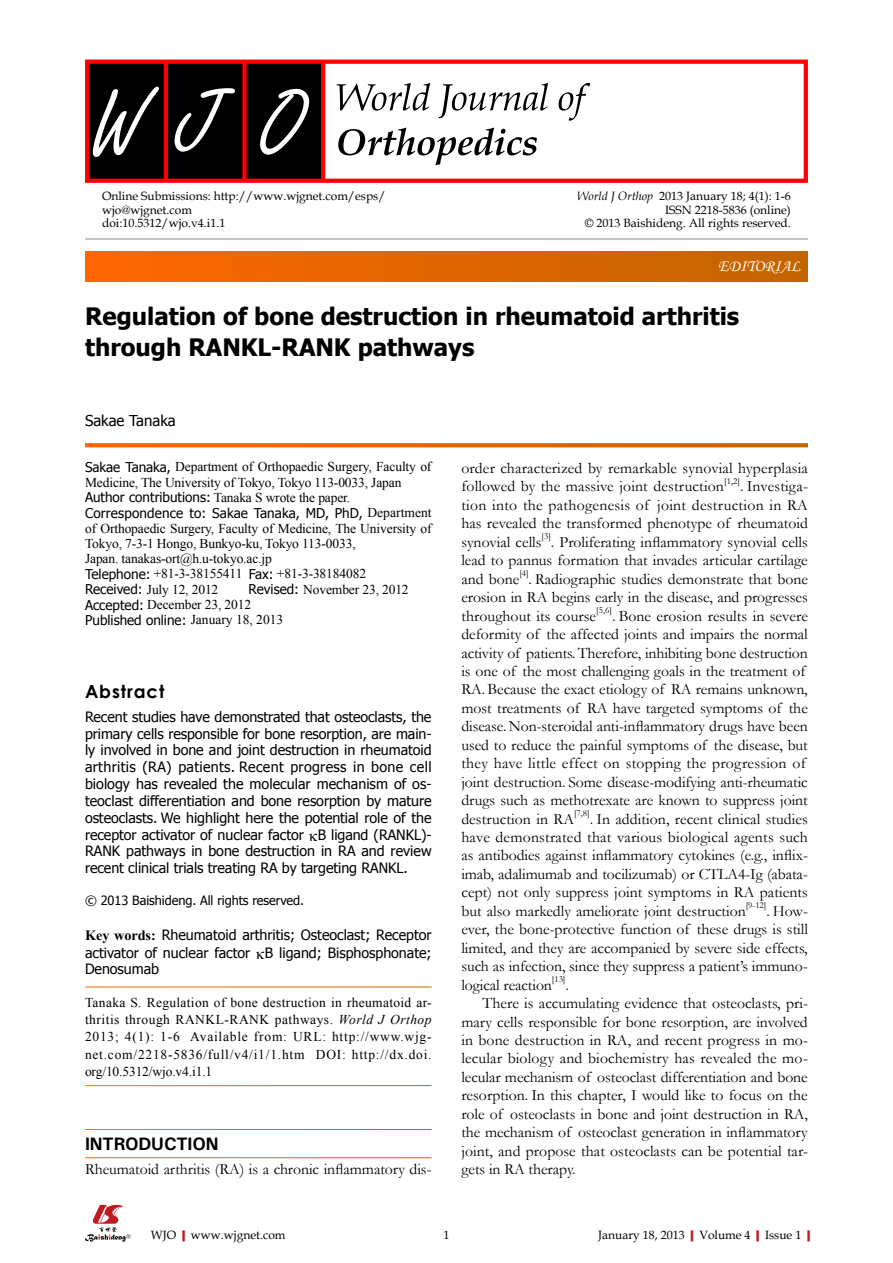
<style>
.page{position:relative;width:893px;height:1263px;background:#fff}
.page>*{position:absolute;margin:0;border:0;box-sizing:border-box;transform-origin:0 0}
.t1{font:700 24px/31.5px "Tahoma";color:#000}
.t2{font:700 18px "Univers";letter-spacing:-.01em;color:#000}
.t3{font:700 18px "Century Gothic";letter-spacing:.05em;color:#000}
.t4{font:16.5px "Monotype Corsiva";color:#fff}
.t5{font:15.75px/18.5px "Garamond";letter-spacing:-.005em;color:#000;text-align:justify}
.t6{font:15px "Tahoma";color:#000}
.t7{font:14.25px/17px "Tahoma";letter-spacing:-.005em;color:#000}
.t8{font:13.5px/15.3px "Times New Roman";letter-spacing:-.01em;color:#000}
.t9{font:13.5px "Tahoma";letter-spacing:.005em;color:#000}
.t10{font:12.75px "Tahoma";letter-spacing:-.005em;color:#000}
.t11{font:12px/13.5px "Book Antiqua";color:#000}
.t12{font:9.15px "Garamond";color:#000}
.s1{font-style:italic}
.s2{font-family:"Tahoma"}
.s3{font-family:"Times New Roman"}
.s4{font-family:"Times New Roman";font-weight:700}
.s5{font-weight:700;color:#c01920}
</style>
<div class="page">
<div style="left:85px;top:252px;width:723px;height:29px;background:linear-gradient(to right,#f60,#c16500)"></div>
<svg style="left:85px;top:443px;width:723px;height:4px;background:#e16a09"></svg>
<hr style="left:85px;top:239px;width:723px;height:1px;background:#898989">
<div style="left:87px;top:61px;width:236px;height:121px;background:#000"></div>
<hr style="left:164px;top:61px;width:4px;height:121px;background:#f00">
<div style="left:242px;top:61px;width:5px;height:121px;background:#f00"></div>
<hr style="left:321px;top:61px;width:4px;height:121px;background:#f00">
<div style="left:85px;top:60px;width:723px;height:123px;border:4px solid #f00"></div>
<svg style="left:260px;top:89px;width:49px;height:66px"></svg>
<svg style="left:175px;top:88px;width:60px;height:64px"></svg>
<svg style="left:93px;top:87px;width:66px;height:70px"></svg>
<svg style="left:337px;top:83px;width:253px;height:38px"></svg>
<svg style="left:338px;top:128px;width:199px;height:37px"></svg>
<svg style="left:85px;top:1205px;width:46px;height:37px"></svg>
<p class="t11" style="left:102px;top:189px;width:285px">Online Submissions: http://www.wjgnet.com/esps/ wjo@wjgnet.com<br>doi:10.5312/wjo.v4.i1.</p>
<p class="t11" style="left:577px;top:189px;width:215px;text-align:right"><span class="s1">World J Orthop</span> 2013 January 18; 4(1): -6<br>ISSN 2218-5836 (online)<br>© 2013 Baishideng. All rights reserved.</p>
<p class="t4" style="left:718px;top:256px;width:84px">EDITORIAL</p>
<h1 class="t1" style="left:85px;top:298px;width:656px">Regulation of bone destruction in rheumatoid arthritis through RANKL-RANK pathways</h1>
<p class="t6" style="left:85px;top:410px;width:92px">Sakae Tanaka</p>
<p class="t8" style="left:85px;top:459px;width:348px"><span class="s2">Sakae Tanaka,</span> Department of Orthopaedic Surgery, Faculty of<br>Medicine, The University of Tokyo, Tokyo 113-0033, Japan<br><span class="s2">Author contributions:</span> Tanaka S wrote the paper.</p>
<p class="t9" style="left:85px;top:504px;width:348px">Correspondence to: Sakae Tanaka, MD, PhD, <span class="s3">Department</span></p>
<p class="t8" style="left:85px;top:520px;width:348px">of Orthopaedic Surgery, Faculty of Medicine, The University of Tokyo, 7-3-1 Hongo, Bunkyo-ku, Tokyo 113-0033,<br>Japan. tanakas-ort@h.u-tokyo.ac.jp<br><span class="s2">Telephone:</span> +81-3-38155411 <span class="s2">Fax:</span> +81-3-38184082<br><span class="s2">Received:</span> July 12, 2012</p>
<p class="t8" style="left:85px;top:581px;width:325px;text-indent:164px"><span class="s2">Revised:</span> November 23, 2012<br><span class="s2">Accepted:</span> December 23, 2012</p>
<p class="t9" style="left:85px;top:611px;width:200px">Published online: <span class="s3">January 18, 2013</span></p>
<p class="t3" style="left:85px;top:678px;width:81px">Abstract</p>
<p class="t7" style="left:85px;top:707px;width:348px;text-align:justify">Recent studies have demonstrated that osteoclasts, the primary cells responsible for bone resorption, are main&shy;ly involved in bone and joint destruction in rheumatoid arthritis (RA) patients. Recent progress in bone cell biology has revealed the molecular mechanism of os&shy;teoclast differentiation and bone resorption by mature osteoclasts. We highlight here the potential role of the receptor activator of nuclear factor B ligand (RANKL)-</p>
<p class="t7" style="left:85px;top:842px;width:348px">RANK pathways in bone destruction in RA and review recent clinical trials treating RA by targeting RANKL.</p>
<p class="t10" style="left:85px;top:892px;width:221px">© 2013 Baishideng. All rights reserved.</p>
<p class="t7" style="left:85px;top:925px;width:348px;line-height:17.5px"><span class="s4">Key words:</span> Rheumatoid arthritis; Osteoclast; Receptor activator of nuclear factor B ligand; Bisphosphonate;</p>
<p class="t7" style="left:85px;top:959px;width:75px">Denosumab</p>
<p class="t8" style="left:85px;top:993px;width:348px;line-height:17.2px;text-align:justify">Tanaka S. Regulation of bone destruction in rheumatoid ar&shy;thritis through RANKL-RANK pathways. <span class="s1">World J Orthop </span>2013; 4(1): -6 Available from: URL: http://www.wjg&shy;net.com/2218-5836/full/v4/i1/ .htm DOI: http://dx.doi. org/10.5312/wjo.v4.i1.</p>
<p class="t2" style="left:85px;top:1132px;width:135px">INTRODUCTION</p>
<p class="t5" style="left:85px;top:1160px;width:348px">Rheumatoid arthritis (RA) is a chronic inflammatory dis-</p>
<p class="t5" style="left:461px;top:458px;width:348px">order characterized by remarkable synovial hyperplasia followed by the massive joint destruction</p>
<p class="t12" style="left:724px;top:475px;width:17px">[1,2]</p>
<p class="t5" style="left:461px;top:477px;width:348px;text-indent:279px">. Investiga&shy;tion into the pathogenesis of joint destruction in RA has revealed the transformed phenotype of rheumatoid synovial cells</p>
<p class="t12" style="left:542px;top:530px;width:11px">[3]</p>
<p class="t5" style="left:461px;top:532px;width:348px;text-indent:89px">. Proliferating inflammatory synovial cells lead to pannus formation that invades articular cartilage and bone</p>
<p class="t12" style="left:519px;top:567px;width:11px">[4]</p>
<p class="t5" style="left:461px;top:569px;width:348px;text-indent:67px">. Radiographic studies demonstrate that bone erosion in RA begins early in the disease, and progresses throughout its course</p>
<p class="t12" style="left:596px;top:604px;width:17px">[5,6]</p>
<p class="t5" style="left:461px;top:606px;width:348px;text-align:left;text-indent:151px">. Bone erosion results in severe deformity of the affected joints and impairs the normal activity of patients.Therefore, inhibiting bone destruction is one of the most challenging goals in the treatment of RA. Because the exact etiology of RA remains unknown, most treatments of RA have targeted symptoms of the disease.Non-steroidal anti-inflammatory drugs have been used to reduce the painful symptoms of the disease, but they have little effect on stopping the progression of joint destruction. Some disease-modifying anti-rheumatic drugs such as methotrexate are known to suppress joint destruction in RA</p>
<p class="t12" style="left:574px;top:807px;width:17px">[7,8]</p>
<p class="t5" style="left:461px;top:809px;width:348px;text-indent:128px">. In addition, recent clinical studies have demonstrated that various biological agents such as antibodies against inflammatory cytokines (e.g., inflix&shy;imab, adalimumab and tocilizumab) or CTLA4-Ig (abata&shy;cept) not only suppress joint symptoms in RA patients but also markedly ameliorate joint destruction</p>
<p class="t12" style="left:746px;top:899px;width:22px">[9-12]</p>
<p class="t5" style="left:461px;top:901px;width:348px;text-indent:305px">. How&shy;ever, the bone-protective function of these drugs is still limited, and they are accompanied by severe side effects, such as infection, since they suppress a patient’s immuno&shy;logical reaction</p>
<p class="t12" style="left:552px;top:973px;width:15px">[13]</p>
<p class="t5" style="left:565px;top:975px;width:5px">.</p>
<p class="t5" style="left:483px;top:993px;width:327px">There is accumulating evidence that osteoclasts, pri-</p>
<p class="t5" style="left:461px;top:1012px;width:348px">mary cells responsible for bone resorption, are involved</p>
<p class="t5" style="left:461px;top:1030px;width:348px">in bone destruction in RA, and recent progress in mo-</p>
<p class="t5" style="left:461px;top:1049px;width:348px">lecular biology and biochemistry has revealed the mo-</p>
<p class="t5" style="left:461px;top:1067px;width:348px">lecular mechanism of osteoclast differentiation and bone</p>
<p class="t5" style="left:461px;top:1086px;width:348px">resorption. In this chapter, I would like to focus on the</p>
<p class="t5" style="left:461px;top:1104px;width:348px">role of osteoclasts in bone and joint destruction in RA,</p>
<p class="t5" style="left:461px;top:1123px;width:348px">the mechanism of osteoclast generation in inflammatory</p>
<p class="t5" style="left:461px;top:1141px;width:348px">joint, and propose that osteoclasts can be potential tar-</p>
<p class="t5" style="left:461px;top:1159px;width:116px">gets in RA therapy.</p>
<p class="t11" style="left:151px;top:1227px;width:136px">WJO<span class="s5">|</span>www.wjgnet.com</p>
<p class="t11" style="left:598px;top:1227px;width:219px">January 18, 2013<span class="s5">|</span>Volume 4<span class="s5">|</span>Issue 1<span class="s5">|</span></p>
</div>
